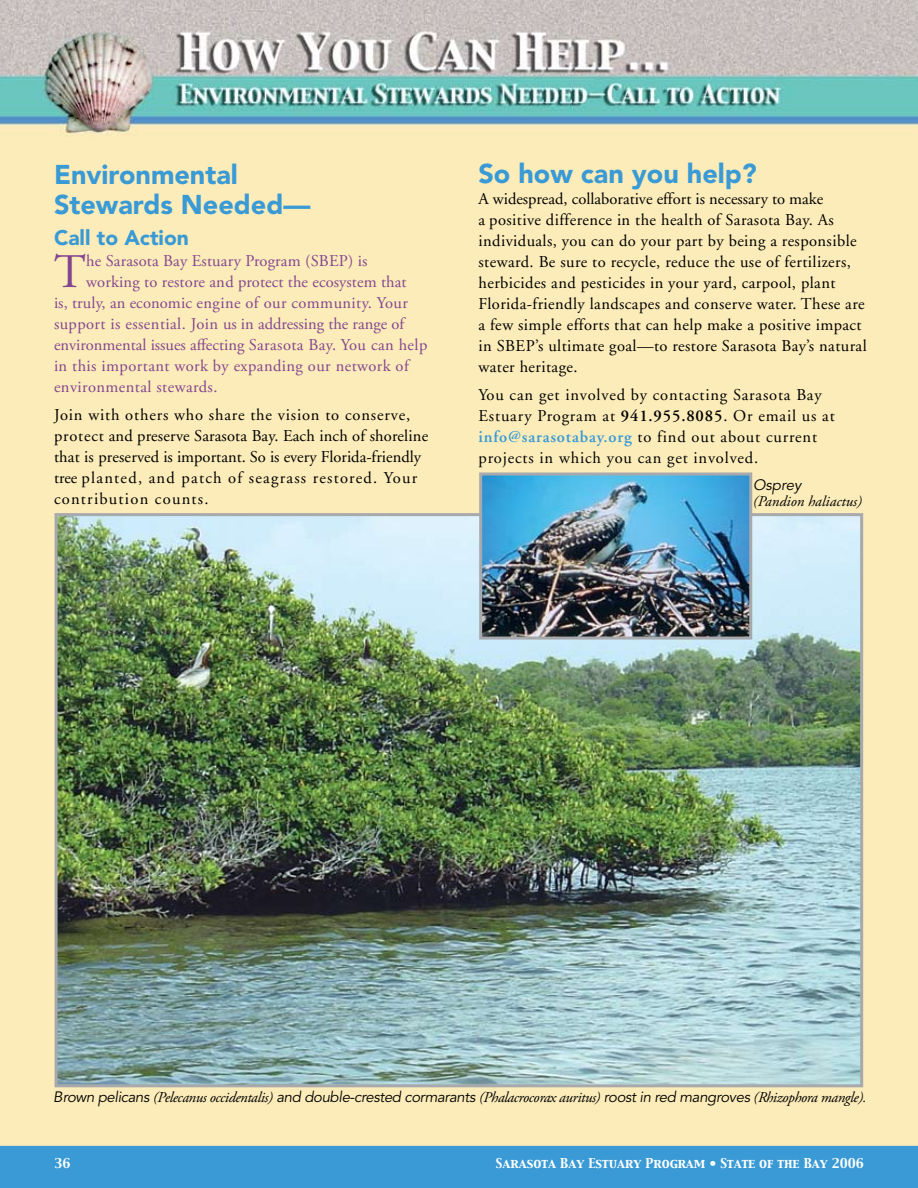
<style>
.page{position:relative;width:918px;height:1188px;background:#fff}
.page>*{position:absolute;margin:0;border:0;box-sizing:border-box;transform-origin:0 0}
.t1{font:48.15px "Adobe Garamond Pro";color:#844590}
.t2{font:900 27px/30px "Avenir";color:#399ad5}
.t3{font:900 21px "Avenir";color:#399ad5}
.t4{font:16.5px/21px "Adobe Garamond";letter-spacing:.025em;color:#000}
.t5{font:16.5px "Adobe Garamond Pro";letter-spacing:.01em;color:#844590}
.t6{font:16.5px/21px "Adobe Garamond";letter-spacing:.045em;color:#000}
.t7{font:16.5px/21px "Adobe Garamond";letter-spacing:.05em;color:#000}
.t8{font:italic 15px "Adobe Garamond Pro";letter-spacing:-.025em;color:#000}
.t9{font:italic 15px "Adobe Garamond Pro";color:#000}
.t10{font:italic 15px "Avenir";color:#000}
.t11{font:12px "Capitals";color:#fff}
.s1{font-weight:600}
.s2{font-weight:600;color:#399ad5}
.s3{font-family:"Avenir"}
</style>
<div class="page">
<img style="left:0;top:0;width:918px;height:1146px">
<img style="left:59px;top:517px;width:800px;height:566px">
<div style="left:55px;top:513px;width:808px;height:574px;border:3px solid #a7a9ac"></div>
<img style="left:483px;top:476px;width:265px;height:160px">
<div style="left:479px;top:472px;width:273px;height:168px;border:3px solid #a7a9ac"></div>
<div style="left:0;top:1146px;width:918px;height:42px;background:#399ad5"></div>
<h2 class="t2" style="left:54px;top:160px;width:258px">Environmental<br>Stewards Needed—</h2>
<p class="t3" style="left:54px;top:225px;width:136px">Call to Action</p>
<h1 class="t1" style="left:54px;top:243px;width:33px">T</h1>
<p class="t5" style="left:86px;top:251px;width:283px">he Sarasota Bay Estuary Program (SBEP) is</p>
<p class="t5" style="left:86px;top:272px;width:322px">working to restore and protect the ecosystem that</p>
<p class="t5" style="left:54px;top:293px;width:355px">is, truly, an economic engine of our community. Your</p>
<p class="t5" style="left:54px;top:314px;width:352px">support is essential. Join us in addressing the range of</p>
<p class="t5" style="left:54px;top:335px;width:375px">environmental issues affecting Sarasota Bay. You can help</p>
<p class="t5" style="left:54px;top:356px;width:356px">in this important work by expanding our network of</p>
<p class="t5" style="left:54px;top:377px;width:165px">environmental stewards.</p>
<p class="t6" style="left:54px;top:405px;width:376px">Join with others who share the vision to conserve, protect and preserve Sarasota Bay. Each inch of shoreline that is preserved is important. So is every Florida-friendly tree planted, and patch of seagrass restored. Your contribution counts.</p>
<h2 class="t2" style="left:478px;top:159px;width:280px">So how can you help?</h2>
<p class="t4" style="left:478px;top:189px;width:390px">A widespread, collaborative effort is necessary to make<br>a positive difference in the health of Sarasota Bay. As individuals, you can do your part by being a responsible steward. Be sure to recycle, reduce the use of fertilizers, herbicides and pesticides in your yard, carpool, plant Florida-friendly landscapes and conserve water. These are a few simple efforts that can help make a positive impact in SBEP’s ultimate goal—to restore Sarasota Bay’s natural water heritage.</p>
<p class="t7" style="left:478px;top:385px;width:358px">You can get involved by contacting Sarasota Bay Estuary Program at <span class="s1">941.955.8085</span>. Or email us at <span class="s2">info@sarasotabay.org</span> to find out about current projects in which you can get involved.</p>
<p class="t10" style="left:753px;top:476px;width:50px">Osprey</p>
<p class="t9" style="left:753px;top:493px;width:110px">(Pandion haliactus)</p>
<p class="t8" style="left:53px;top:1088px;width:815px"><span class="s3">Brown pelicans</span> (Pelecanus occidentalis) <span class="s3">and double-crested cormarants</span> (Phalacrocorax auritus) <span class="s3">roost in red mangroves</span> (Rhizophora mangle).</p>
<p class="t11" style="left:54px;top:1155px;width:18px">36</p>
<p class="t11" style="left:496px;top:1155px;width:370px">Sarasota Bay Estuary Program • State of the Bay 2006</p>
</div>
